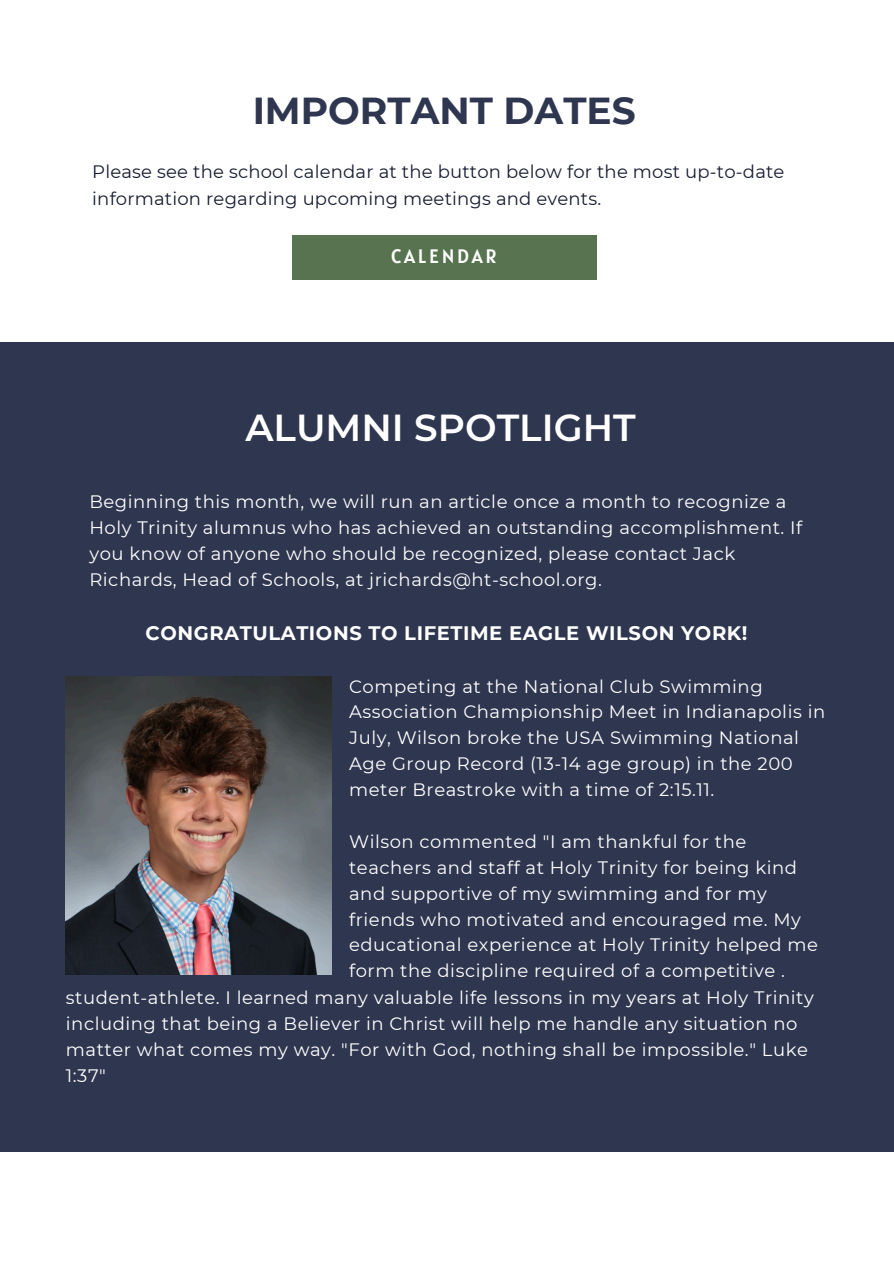
<style>
.page{position:relative;width:894px;height:1264px;background:#fff}
.page>*{position:absolute;margin:0;border:0;box-sizing:border-box;transform-origin:0 0}
.t1{font:600 37.5px "Montserrat";color:#fff}
.t2{font:700 37.5px "Montserrat";color:#2f364f}
.t3{font:700 19.5px "Montserrat";letter-spacing:.03em;color:#fff}
.t4{font:19.35px "Alatsi";letter-spacing:.14em;color:#fff}
.t5{font:18px/25.8px "Montserrat";letter-spacing:.03em;color:#fff}
.t6{font:18px/27px "Montserrat";letter-spacing:.01em;color:#171d30}
</style>
<div class="page">
<div style="left:0;top:342px;width:893px;height:810px;background:#2f364f"></div>
<div style="left:292px;top:235px;width:304px;height:44px;background:#577350"></div>
<img style="left:66px;top:676px;width:266px;height:298px">
<p class="t2" style="left:252px;top:87px;width:384px">IMPORTANT DATES</p>
<h3 class="t6" style="left:92px;top:157px;width:693px">Please see the school calendar at the button below for the most up-to-date information regarding upcoming meetings and events.</h3>
<h1 class="t4" style="left:391px;top:244px;width:107px">CALENDAR</h1>
<p class="t1" style="left:245px;top:405px;width:391px">ALUMNI SPOTLIGHT</p>
<p class="t5" style="left:89px;top:489px;width:698px">Beginning this month, we will run an article once a month to recognize a</p>
<h2 class="t5" style="left:89px;top:515px;width:714px">Holy Trinity alumnus who has achieved an outstanding accomplishment. If you know of anyone who should be recognized, please contact Jack<br>Richards, Head of Schools, at jrichards@ht-school.org.</h2>
<p class="t3" style="left:145px;top:621px;width:603px">CONGRATULATIONS TO LIFETIME EAGLE WILSON YORK!</p>
<p class="t5" style="left:349px;top:673px;width:477px">Competing at the National Club Swimming Association Championship Meet in Indianapolis in July, Wilson broke the USA Swimming National Age Group Record (13-14 age group) in the 200 meter Breastroke with a time of 2:15.11.</p>
<p class="t5" style="left:349px;top:828px;width:470px">Wilson commented "I am thankful for the teachers and staff at Holy Trinity for being kind and supportive of my swimming and for my friends who motivated and encouraged me. My educational experience at Holy Trinity helped me form the discipline required of a competitive .</p>
<p class="t5" style="left:66px;top:985px;width:749px">student-athlete. I learned many valuable life lessons in my years at Holy Trinity including that being a Believer in Christ will help me handle any situation no matter what comes my way. "For with God, nothing shall be impossible." Luke 1:37"</p>
</div>
